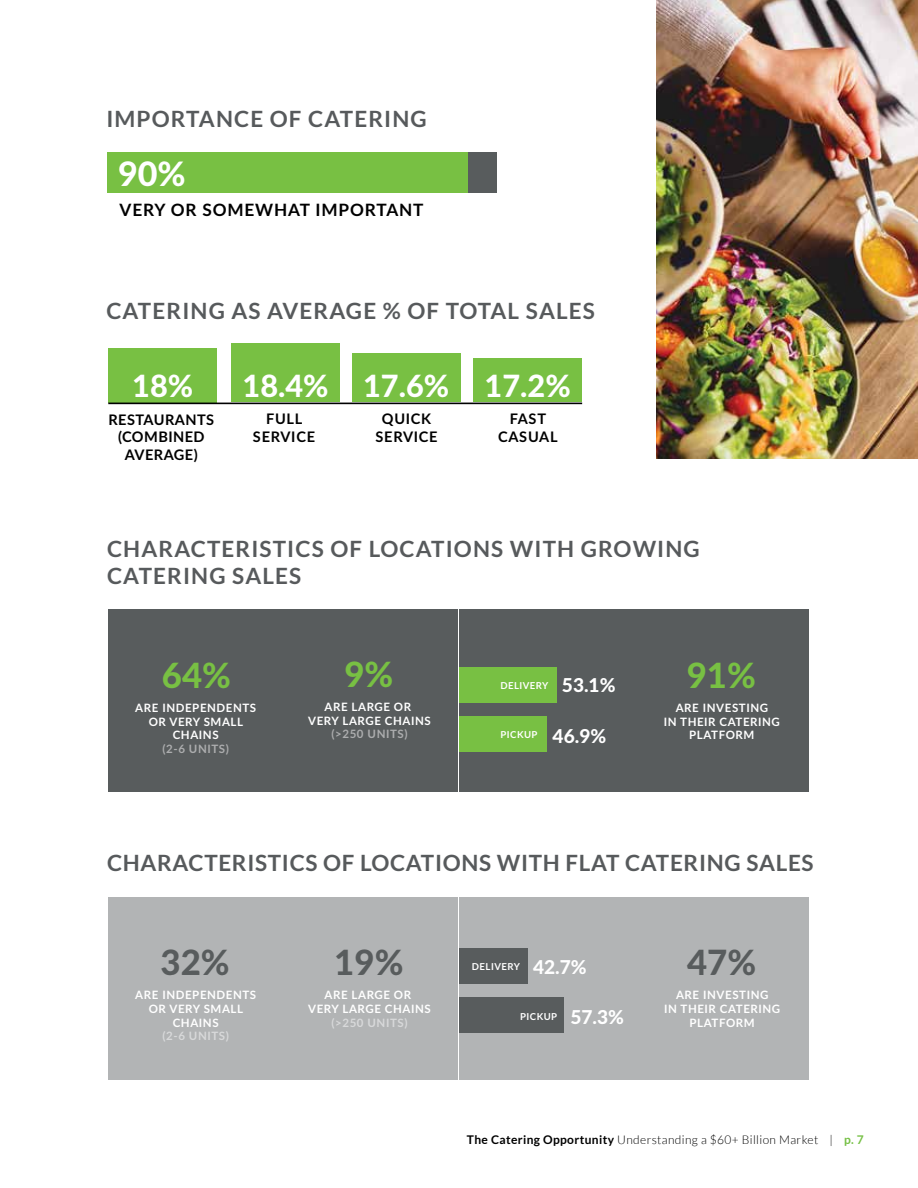
<style>
.page{position:relative;width:918px;height:1188px;background:#fff}
.page>*{position:absolute;margin:0;border:0;box-sizing:border-box;transform-origin:0 0}
.t1{font:800 34.8px "Lato";color:#585c5d}
.t2{font:800 34.8px "Lato";color:#78c043}
.t3{font:800 33.6px "Lato";color:#fff}
.t4{font:800 30.75px "Lato";color:#fff}
.t5{font:700 22.5px/27px "Lato";letter-spacing:.05em;color:#575a5c}
.t6{font:700 22.5px "Lato";letter-spacing:.03em;color:#575a5c}
.t7{font:800 19.05px "Lato";color:#fff}
.t8{font:700 16.95px "Lato";letter-spacing:.05em;color:#000}
.t9{font:700 14.55px/17.4px "Lato";letter-spacing:.05em;color:#000;text-align:center}
.t10{font:700 14.55px/17.4px "Lato";letter-spacing:.03em;color:#000;text-align:center}
.t11{font:300 12px "Lato";letter-spacing:.03em;color:#000}
.t12{font:700 11.55px/13.8px "Lato";letter-spacing:.05em;color:#fff;text-align:center}
.t13{font:700 11.55px "Lato";letter-spacing:.05em;color:#acadae}
.t14{font:700 11.55px "Lato";letter-spacing:.05em;color:#d8d9da}
.t15{font:700 9.6px "Lato";letter-spacing:.05em;color:#fff}
.s1{font-weight:700}
.s2{font-weight:700;color:#75c044}
</style>
<div class="page">
<div style="left:468px;top:152px;width:28px;height:41px;background:#585c5d"></div>
<div style="left:107px;top:152px;width:361px;height:41px;background:#78c043"></div>
<div style="left:108px;top:348px;width:109px;height:54px;background:#78c043"></div>
<div style="left:231px;top:343px;width:109px;height:59px;background:#78c043"></div>
<div style="left:352px;top:354px;width:109px;height:48px;background:#78c043"></div>
<div style="left:473px;top:359px;width:109px;height:43px;background:#78c043"></div>
<hr style="left:108px;top:403px;width:474px;height:1px;background:#000">
<img style="left:657px;top:0;width:261px;height:459px">
<div style="left:284px;top:610px;width:174px;height:182px;background:#585c5d"></div>
<div style="left:459px;top:610px;width:175px;height:182px;background:#585c5d"></div>
<div style="left:635px;top:610px;width:174px;height:182px;background:#585c5d"></div>
<div style="left:108px;top:610px;width:175px;height:182px;background:#585c5d"></div>
<div style="left:459px;top:667px;width:97px;height:36px;background:#78c043"></div>
<div style="left:459px;top:716px;width:88px;height:36px;background:#78c043"></div>
<div style="left:284px;top:897px;width:174px;height:183px;background:#b2b4b5"></div>
<div style="left:459px;top:897px;width:175px;height:183px;background:#b2b4b5"></div>
<div style="left:635px;top:897px;width:174px;height:183px;background:#b2b4b5"></div>
<div style="left:108px;top:897px;width:175px;height:183px;background:#b2b4b5"></div>
<div style="left:459px;top:948px;width:69px;height:36px;background:#585c5d"></div>
<div style="left:459px;top:997px;width:105px;height:36px;background:#585c5d"></div>
<h3 class="t5" style="left:106px;top:105px;width:322px">IMPORTANCE OF CATERING</h3>
<h2 class="t3" style="left:118px;top:149px;width:69px">90%</h2>
<h3 class="t8" style="left:120px;top:198px;width:306px">VERY OR SOMEWHAT IMPORTANT</h3>
<h3 class="t5" style="left:106px;top:297px;width:490px">CATERING AS AVERAGE % OF TOTAL SALES</h3>
<h3 class="t4" style="left:132px;top:363px;width:62px">18%</h3>
<h3 class="t4" style="left:243px;top:363px;width:330px">18.4% 17.6% 17.2%</h3>
<p class="t10" style="left:108px;top:410px;width:107px">RESTAURANTS (COMBINED<br>AVERAGE)</p>
<p class="t9" style="left:253px;top:410px;width:64px">FULL<br>SERVICE</p>
<p class="t9" style="left:376px;top:410px;width:64px">QUICK<br>SERVICE</p>
<p class="t9" style="left:498px;top:410px;width:61px">FAST<br>CASUAL</p>
<h3 class="t5" style="left:107px;top:535px;width:594px">CHARACTERISTICS OF LOCATIONS WITH GROWING<br>CATERING SALES</h3>
<h1 class="t2" style="left:162px;top:650px;width:71px">64%</h1>
<p class="t12" style="left:135px;top:700px;width:123px">ARE INDEPENDENTS<br>OR VERY SMALL<br>CHAINS</p>
<p class="t13" style="left:162px;top:741px;width:68px">(2-6 UNITS)</p>
<h1 class="t2" style="left:344px;top:648px;width:50px">9%</h1>
<p class="t12" style="left:308px;top:699px;width:124px">ARE LARGE OR<br>VERY LARGE CHAINS</p>
<p class="t13" style="left:331px;top:726px;width:78px">(&gt;250 UNITS)</p>
<h3 class="t7" style="left:562px;top:671px;width:55px">53.1%</h3>
<h3 class="t7" style="left:553px;top:721px;width:55px">46.9%</h3>
<p class="t15" style="left:500px;top:678px;width:50px">DELIVERY</p>
<p class="t15" style="left:500px;top:728px;width:39px">PICKUP</p>
<h1 class="t2" style="left:687px;top:650px;width:71px">91%</h1>
<p class="t12" style="left:664px;top:700px;width:118px">ARE INVESTING<br>IN THEIR CATERING<br>PLATFORM</p>
<h3 class="t6" style="left:107px;top:850px;width:708px">CHARACTERISTICS OF LOCATIONS WITH FLAT CATERING SALES</h3>
<h1 class="t1" style="left:161px;top:937px;width:71px">32%</h1>
<p class="t12" style="left:135px;top:987px;width:123px">ARE INDEPENDENTS<br>OR VERY SMALL<br>CHAINS</p>
<p class="t14" style="left:162px;top:1028px;width:68px">(2-6 UNITS)</p>
<h1 class="t1" style="left:334px;top:937px;width:71px">19%</h1>
<h3 class="t7" style="left:533px;top:953px;width:55px">42.7%</h3>
<h3 class="t7" style="left:570px;top:1003px;width:55px">57.3%</h3>
<p class="t15" style="left:472px;top:959px;width:50px">DELIVERY</p>
<p class="t12" style="left:308px;top:988px;width:124px">ARE LARGE OR<br>VERY LARGE CHAINS</p>
<p class="t14" style="left:331px;top:1014px;width:78px">(&gt;250 UNITS)</p>
<p class="t15" style="left:520px;top:1009px;width:39px">PICKUP</p>
<h1 class="t1" style="left:687px;top:937px;width:71px">47%</h1>
<p class="t12" style="left:664px;top:987px;width:118px">ARE INVESTING<br>IN THEIR CATERING<br>PLATFORM</p>
<p class="t11" style="left:467px;top:1133px;width:399px"><span class="s1">The Catering Opportunity</span> Understanding a $60+ Billion Market | <span class="s2">p. 7</span></p>
</div>
